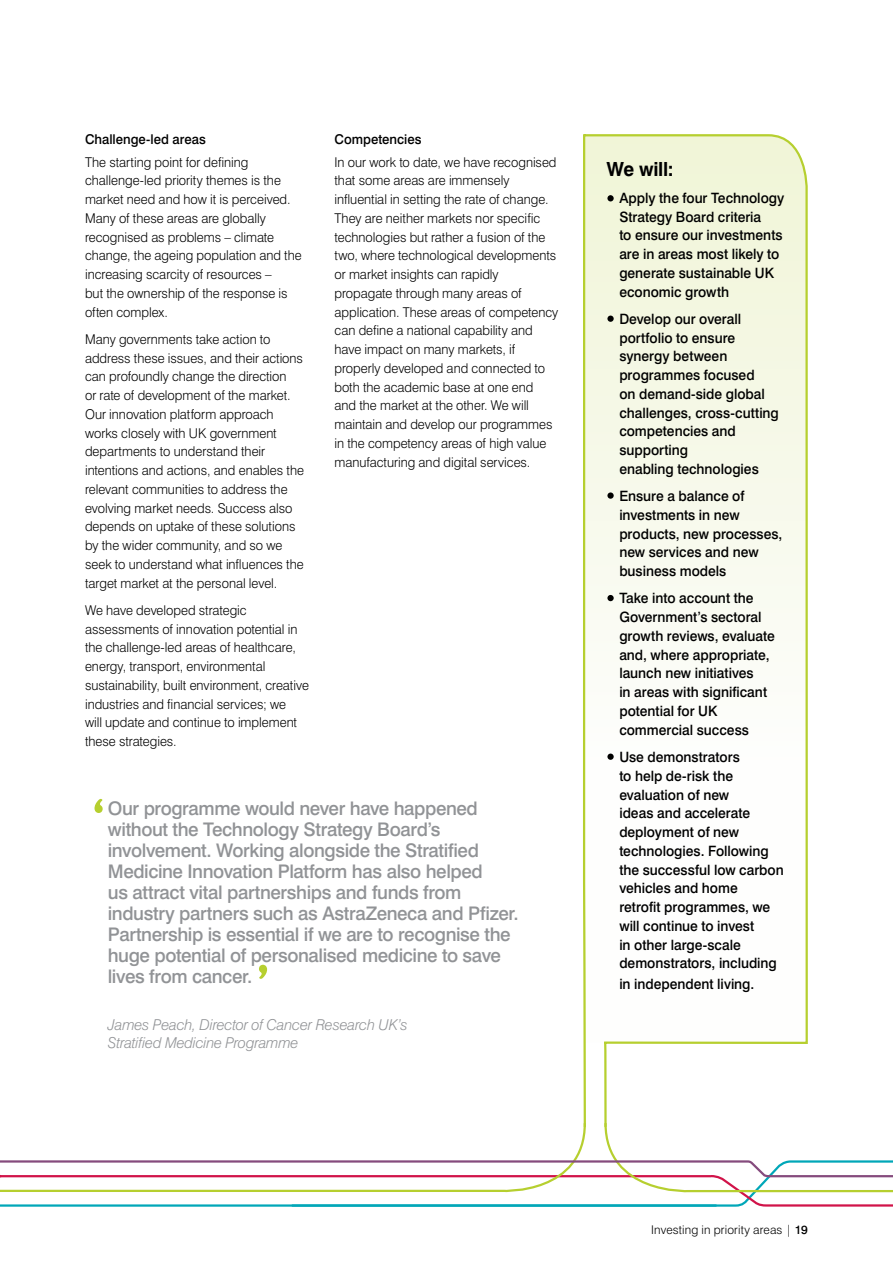
<style>
.page{position:relative;width:893px;height:1263px;background:#fff}
.page>*{position:absolute;margin:0;border:0;box-sizing:border-box;transform-origin:0 0}
.t1{font:700 19.5px "Swiss 721 BT";letter-spacing:-.015em;color:#000}
.t2{font:500 18.75px/21px "Swiss 721 BT";letter-spacing:-.02em;color:#919396}
.t3{font:italic 300 15px/18px "Swiss 721 BT";letter-spacing:-.015em;color:#919396}
.t4{font:500 14.25px/18.8px "Swiss 721 BT";color:#000}
.t5{font:300 13.5px/18.8px "Swiss 721 BT";color:#000}
.t6{font:500 13.5px "Swiss 721 BT";color:#000}
.t7{font:300 12px "Swiss 721 BT";letter-spacing:.01em;color:#000}
.s1{font-weight:500}
</style>
<div class="page">
<svg style="left:583px;top:134px;width:225px;height:887px"></svg>
<svg style="left:574px;top:1021px;width:234px;height:137px"></svg>
<svg style="left:0;top:1158px;width:893px;height:49px"></svg>
<svg style="left:95px;top:799px;width:8px;height:14px"></svg>
<div style="left:607px;top:195px;width:7px;height:6px;background:#000;border-radius:50%"></div>
<div style="left:607px;top:316px;width:7px;height:6px;background:#000;border-radius:50%"></div>
<svg style="left:607px;top:492px;width:7px;height:7px"></svg>
<div style="left:607px;top:595px;width:7px;height:6px;background:#000;border-radius:50%"></div>
<svg style="left:607px;top:753px;width:7px;height:7px"></svg>
<svg style="left:259px;top:965px;width:8px;height:14px"></svg>
<p class="t6" style="left:85px;top:130px;width:122px">Challenge-led areas</p>
<p class="t5" style="left:85px;top:152px;width:218px">The starting point for defining challenge-led priority themes is the market need and how it is perceived.<br>Many of these areas are globally recognised as problems – climate change, the ageing population and the increasing scarcity of resources –<br>but the ownership of the response is often complex.</p>
<p class="t5" style="left:85px;top:330px;width:220px">Many governments take action to address these issues, and their actions can profoundly change the direction<br>or rate of development of the market.<br>Our innovation platform approach works closely with UK government departments to understand their intentions and actions, and enables the relevant communities to address the evolving market needs. Success also depends on uptake of these solutions by the wider community, and so we seek to understand what influences the target market at the personal level.</p>
<p class="t5" style="left:85px;top:601px;width:225px">We have developed strategic assessments of innovation potential in the challenge-led areas of healthcare, energy, transport, environmental sustainability, built environment, creative industries and financial services; we<br>will update and continue to implement these strategies.</p>
<p class="t6" style="left:334px;top:131px;width:89px">Competencies</p>
<p class="t5" style="left:334px;top:152px;width:225px">In our work to date, we have recognised that some areas are immensely influential in setting the rate of change.<br>They are neither markets nor specific technologies but rather a fusion of the two, where technological developments or market insights can rapidly propagate through many areas of application. These areas of competency can define a national capability and have impact on many markets, if properly developed and connected to both the academic base at one end and the market at the other. We will maintain and develop our programmes in the competency areas of high value manufacturing and digital services.</p>
<h1 class="t1" style="left:607px;top:157px;width:69px">We will:</h1>
<p class="t4" style="left:619px;top:188px;width:167px;text-indent:-13px">• Apply the four Technology<br>Strategy Board criteria<br>to ensure our investments are in areas most likely to generate sustainable UK economic growth</p>
<p class="t4" style="left:619px;top:309px;width:161px;text-indent:-13px">• Develop our overall portfolio to ensure synergy between programmes focused<br>on demand-side global challenges, cross-cutting competencies and supporting<br>enabling technologies</p>
<p class="t4" style="left:619px;top:487px;width:165px;text-indent:-13px">• Ensure a balance of investments in new products, new processes, new services and new business models</p>
<p class="t4" style="left:619px;top:589px;width:157px;text-indent:-13px">• Take into account the<br>Government’s sectoral growth reviews, evaluate and, where appropriate, launch new initiatives<br>in areas with significant potential for UK commercial success</p>
<p class="t4" style="left:619px;top:747px;width:166px;text-indent:-13px">• Use demonstrators<br>to help de-risk the evaluation of new<br>ideas and accelerate deployment of new technologies. Following the successful low carbon vehicles and home<br>retrofit programmes, we will continue to invest<br>in other large-scale demonstrators, including</p>
<p class="t4" style="left:619px;top:974px;width:136px">in independent living.</p>
<p class="t2" style="left:108px;top:797px;width:412px">Our programme would never have happened without the Technology Strategy Board’s involvement. Working alongside the Stratified Medicine Innovation Platform has also helped<br>us attract vital partnerships and funds from industry partners such as AstraZeneca and Pfizer.<br>Partnership is essential if we are to recognise the huge potential of personalised medicine to save lives from cancer.</p>
<p class="t3" style="left:108px;top:1016px;width:301px">James Peach, Director of Cancer Research UK’s<br>Stratified Medicine Programme</p>
<p class="t7" style="left:651px;top:1222px;width:158px">Investing in priority areas | <span class="s1">19</span></p>
</div>
